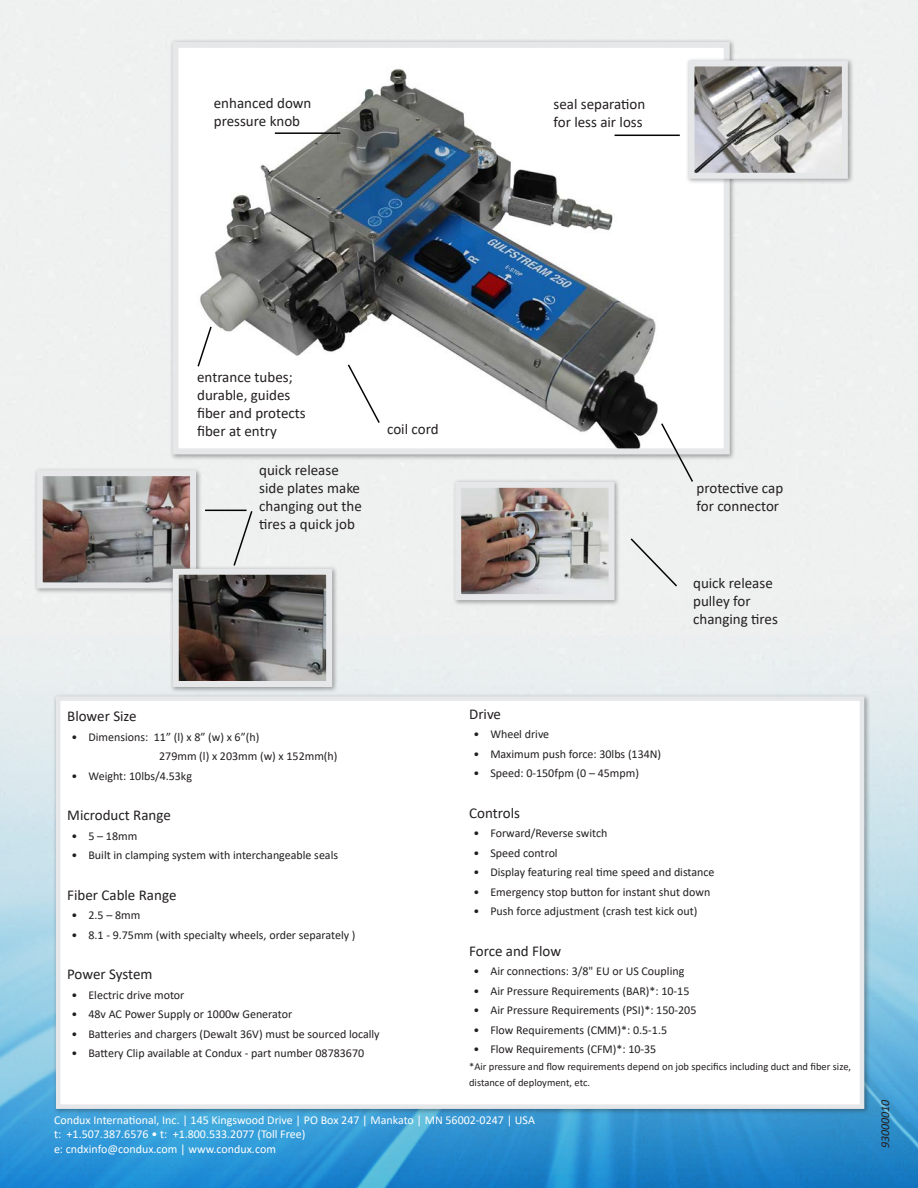
<style>
.page{position:relative;width:918px;height:1188px;background:#fff}
.page>*{position:absolute;margin:0;border:0;box-sizing:border-box;transform-origin:0 0}
.t1{font:15px/18px "Calibri";color:#231f20}
.t2{font:12px "Calibri";color:#231f20}
.t3{font:12px "Calibri";color:#fff}
.t4{font:italic 12px "Calibri";color:#231f20}
.t5{font:10.5px/16.5px "Calibri";color:#231f20}
</style>
<div class="page">
<img style="left:0;top:511px;width:918px;height:677px">
<div style="left:53px;top:693px;width:817px;height:422px;background:#231f20;opacity:.4"></div>
<div style="left:58px;top:699px;width:804px;height:408px;background:#fff"></div>
<div style="left:56px;top:696px;width:808px;height:413px;border:4px solid #e6e7e9"></div>
<div style="left:169px;top:39px;width:567px;height:421px;background:#231f20;opacity:.4"></div>
<img style="left:180px;top:49px;width:543px;height:398px">
<div style="left:173px;top:42px;width:557px;height:412px;border:6px solid #e6e7e9"></div>
<svg style="left:660px;top:422px;width:34px;height:62px"></svg>
<svg style="left:346px;top:363px;width:35px;height:62px"></svg>
<svg style="left:196px;top:325px;width:17px;height:43px"></svg>
<hr style="left:275px;top:132px;width:65px;height:2px;background:#040503">
<div style="left:685px;top:57px;width:169px;height:128px;background:#231f20;opacity:.4"></div>
<img style="left:695px;top:67px;width:146px;height:105px">
<div style="left:688px;top:60px;width:160px;height:119px;border:6px solid #e6e7e9"></div>
<hr style="left:615px;top:135px;width:65px;height:1px;background:#040503">
<div style="left:34px;top:467px;width:168px;height:127px;background:#231f20;opacity:.4"></div>
<img style="left:44px;top:477px;width:145px;height:104px">
<div style="left:37px;top:470px;width:159px;height:118px;border:6px solid #e6e7e9"></div>
<div style="left:170px;top:566px;width:168px;height:127px;background:#231f20;opacity:.4"></div>
<img style="left:180px;top:576px;width:145px;height:104px">
<div style="left:173px;top:569px;width:159px;height:118px;border:6px solid #e6e7e9"></div>
<svg style="left:232px;top:509px;width:22px;height:58px"></svg>
<hr style="left:205px;top:510px;width:42px;height:1px;background:#040503">
<div style="left:452px;top:479px;width:168px;height:127px;background:#231f20;opacity:.4"></div>
<img style="left:462px;top:489px;width:146px;height:104px">
<div style="left:455px;top:482px;width:160px;height:118px;border:6px solid #e6e7e9"></div>
<div style="left:629px;top:537px;width:50px;height:51px;background:#eff1f0"></div>
<p class="t1" style="left:214px;top:94px;width:99px">enhanced down pressure knob</p>
<p class="t1" style="left:554px;top:95px;width:93px">seal separation for less air loss</p>
<p class="t1" style="left:197px;top:368px;width:110px">entrance tubes; durable, guides fiber and protects fiber at entry</p>
<p class="t1" style="left:259px;top:461px;width:104px">quick release side plates make changing out the tires a quick job</p>
<p class="t1" style="left:387px;top:420px;width:53px">coil cord</p>
<p class="t1" style="left:697px;top:479px;width:88px">protective cap for connector</p>
<p class="t1" style="left:693px;top:573px;width:81px">quick release</p>
<p class="t1" style="left:693px;top:591px;width:86px">pulley for changing tires</p>
<p class="t1" style="left:67px;top:707px;width:71px">Blower Size</p>
<p class="t2" style="left:71px;top:728px;width:189px">• Dimensions: 11” (l) x 8” (w) x 6”(h)</p>
<p class="t2" style="left:159px;top:748px;width:180px">279mm (l) x 203mm (w) x 152mm(h)</p>
<p class="t2" style="left:71px;top:767px;width:122px">• Weight: 10lbs/4.53kg</p>
<p class="t1" style="left:67px;top:806px;width:105px">Microduct Range</p>
<p class="t2" style="left:71px;top:827px;width:67px">• 5 – 18mm</p>
<p class="t2" style="left:71px;top:847px;width:268px">• Built in clamping system with interchangeable seals</p>
<p class="t1" style="left:67px;top:885px;width:111px">Fiber Cable Range</p>
<p class="t2" style="left:71px;top:907px;width:70px">• 2.5 – 8mm</p>
<p class="t2" style="left:71px;top:926px;width:286px">• 8.1 - 9.75mm (with specialty wheels, order separately )</p>
<p class="t1" style="left:67px;top:965px;width:87px">Power System</p>
<p class="t2" style="left:71px;top:986px;width:114px">• Electric drive motor</p>
<p class="t2" style="left:71px;top:1006px;width:222px">• 48v AC Power Supply or 1000w Generator</p>
<p class="t2" style="left:71px;top:1025px;width:310px">• Batteries and chargers (Dewalt 36V) must be sourced locally</p>
<p class="t2" style="left:71px;top:1045px;width:294px">• Battery Clip available at Condux - part number 08783670</p>
<p class="t1" style="left:469px;top:705px;width:33px">Drive</p>
<p class="t2" style="left:473px;top:726px;width:77px">• Wheel drive</p>
<p class="t2" style="left:473px;top:746px;width:189px">• Maximum push force: 30lbs (134N)</p>
<p class="t2" style="left:473px;top:765px;width:167px">• Speed: 0-150fpm (0 – 45mpm)</p>
<p class="t1" style="left:469px;top:804px;width:52px">Controls</p>
<p class="t2" style="left:473px;top:825px;width:136px">• Forward/Reverse switch</p>
<p class="t2" style="left:473px;top:845px;width:86px">• Speed control</p>
<p class="t2" style="left:473px;top:864px;width:243px">• Display featuring real time speed and distance</p>
<p class="t2" style="left:473px;top:884px;width:239px">• Emergency stop button for instant shut down</p>
<p class="t2" style="left:473px;top:903px;width:226px">• Push force adjustment (crash test kick out)</p>
<p class="t1" style="left:469px;top:942px;width:94px">Force and Flow</p>
<p class="t2" style="left:473px;top:963px;width:212px">• Air connections: 3/8" EU or US Coupling</p>
<p class="t2" style="left:473px;top:983px;width:218px">• Air Pressure Requirements (BAR)*: 10-15</p>
<p class="t2" style="left:473px;top:1002px;width:225px">• Air Pressure Requirements (PSI)*: 150-205</p>
<p class="t2" style="left:473px;top:1022px;width:195px">• Flow Requirements (CMM)*: 0.5-1.5</p>
<p class="t2" style="left:473px;top:1041px;width:185px">• Flow Requirements (CFM)*: 10-35</p>
<p class="t5" style="left:469px;top:1058px;width:384px">*Air pressure and flow requirements depend on job specifics including duct and fiber size, distance of deployment, etc.</p>
<p class="t3" style="left:54px;top:1112px;width:483px">Condux International, Inc. | 145 Kingswood Drive | PO Box 247 | Mankato | MN 56002-0247 | USA</p>
<p class="t3" style="left:54px;top:1126px;width:253px">t: +1.507.387.6576 • t: +1.800.533.2077 (Toll Free)</p>
<p class="t3" style="left:54px;top:1140px;width:223px">e: cndxinfo@condux.com | www.condux.com</p>
<p class="t4" style="left:877px;top:1148px;width:50px;rotate:-90deg">93000010</p>
</div>
